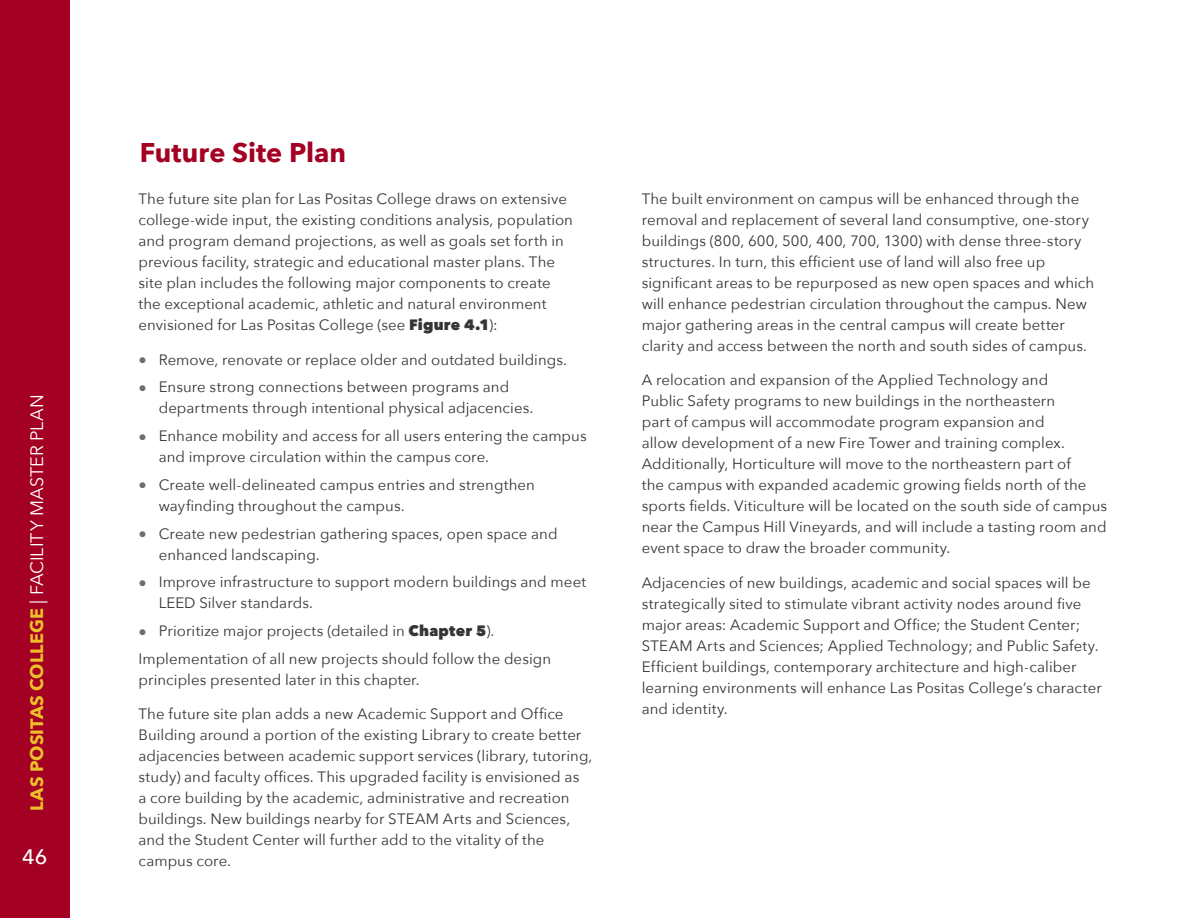
<style>
.page{position:relative;width:1188px;height:918px;background:#fff}
.page>*{position:absolute;margin:0;border:0;box-sizing:border-box;transform-origin:0 0}
.t1{font:700 27px "Avenir Next";color:#a30023}
.t2{font:500 21px "Avenir Next";color:#fff}
.t3{font:18px "Avenir Next";letter-spacing:.005em;color:#fff}
.body{font:15px/21px "Avenir Next";letter-spacing:.005em;color:#363536}
.s1{font-weight:700;color:#ecc02b}
.s2{font-weight:800}
.s3{font-size:16.5px;color:#6c6d70}
</style>
<div class="page">
<div style="left:0;top:0;width:69px;height:918px;background:#a30023"></div>
<p class="t3" style="left:22px;top:811px;width:418px;rotate:-90deg"><span class="s1">LAS POSITAS COLLEGE</span> | FACILITY MASTER PLAN</p>
<h2 class="t2" style="left:22px;top:839px;width:27px">46</h2>
<h1 class="t1" style="left:140px;top:129px;width:208px">Future Site Plan</h1>
<p class="body" style="left:138px;top:188px;width:436px">The future site plan for Las Positas College draws on extensive college-wide input, the existing conditions analysis, population and program demand projections, as well as goals set forth in previous facility, strategic and educational master plans. The site plan includes the following major components to create the exceptional academic, athletic and natural environment envisioned for Las Positas College (see <span class="s2">Figure 4.1</span>):</p>
<p class="body" style="left:138px;top:348px;width:430px"><span class="s3">•</span> Remove, renovate or replace older and outdated buildings.</p>
<p class="body" style="left:159px;top:376px;width:376px;text-indent:-20px"><span class="s3">•</span> Ensure strong connections between programs and departments through intentional physical adjacencies.</p>
<p class="body" style="left:159px;top:425px;width:429px;text-indent:-20px"><span class="s3">•</span> Enhance mobility and access for all users entering the campus and improve circulation within the campus core.</p>
<p class="body" style="left:159px;top:473px;width:378px;text-indent:-20px"><span class="s3">•</span> Create well-delineated campus entries and strengthen wayfinding throughout the campus.</p>
<p class="body" style="left:159px;top:522px;width:400px;text-indent:-20px"><span class="s3">•</span> Create new pedestrian gathering spaces, open space and enhanced landscaping.</p>
<p class="body" style="left:159px;top:571px;width:429px;text-indent:-20px"><span class="s3">•</span> Improve infrastructure to support modern buildings and meet<br>LEED Silver standards.</p>
<p class="body" style="left:138px;top:620px;width:357px"><span class="s3">•</span> Prioritize major projects (detailed in <span class="s2">Chapter 5</span>).</p>
<p class="body" style="left:138px;top:647px;width:414px">Implementation of all new projects should follow the design principles presented later in this chapter.</p>
<p class="body" style="left:138px;top:703px;width:455px">The future site plan adds a new Academic Support and Office Building around a portion of the existing Library to create better adjacencies between academic support services (library, tutoring, study) and faculty offices. This upgraded facility is envisioned as<br>a core building by the academic, administrative and recreation buildings. New buildings nearby for STEAM Arts and Sciences, and the Student Center will further add to the vitality of the campus core.</p>
<p class="body" style="left:642px;top:188px;width:454px">The built environment on campus will be enhanced through the removal and replacement of several land consumptive, one-story buildings (800, 600, 500, 400, 700, 1300) with dense three-story structures. In turn, this efficient use of land will also free up significant areas to be repurposed as new open spaces and which will enhance pedestrian circulation throughout the campus. New major gathering areas in the central campus will create better clarity and access between the north and south sides of campus.</p>
<p class="body" style="left:642px;top:369px;width:467px">A relocation and expansion of the Applied Technology and<br>Public Safety programs to new buildings in the northeastern<br>part of campus will accommodate program expansion and<br>allow development of a new Fire Tower and training complex.<br>Additionally, Horticulture will move to the northeastern part of<br>the campus with expanded academic growing fields north of the sports fields. Viticulture will be located on the south side of campus near the Campus Hill Vineyards, and will include a tasting room and event space to draw the broader community.</p>
<p class="body" style="left:642px;top:572px;width:462px">Adjacencies of new buildings, academic and social spaces will be strategically sited to stimulate vibrant activity nodes around five major areas: Academic Support and Office; the Student Center; STEAM Arts and Sciences; Applied Technology; and Public Safety.<br>Efficient buildings, contemporary architecture and high-caliber learning environments will enhance Las Positas College’s character and identity.</p>
</div>
